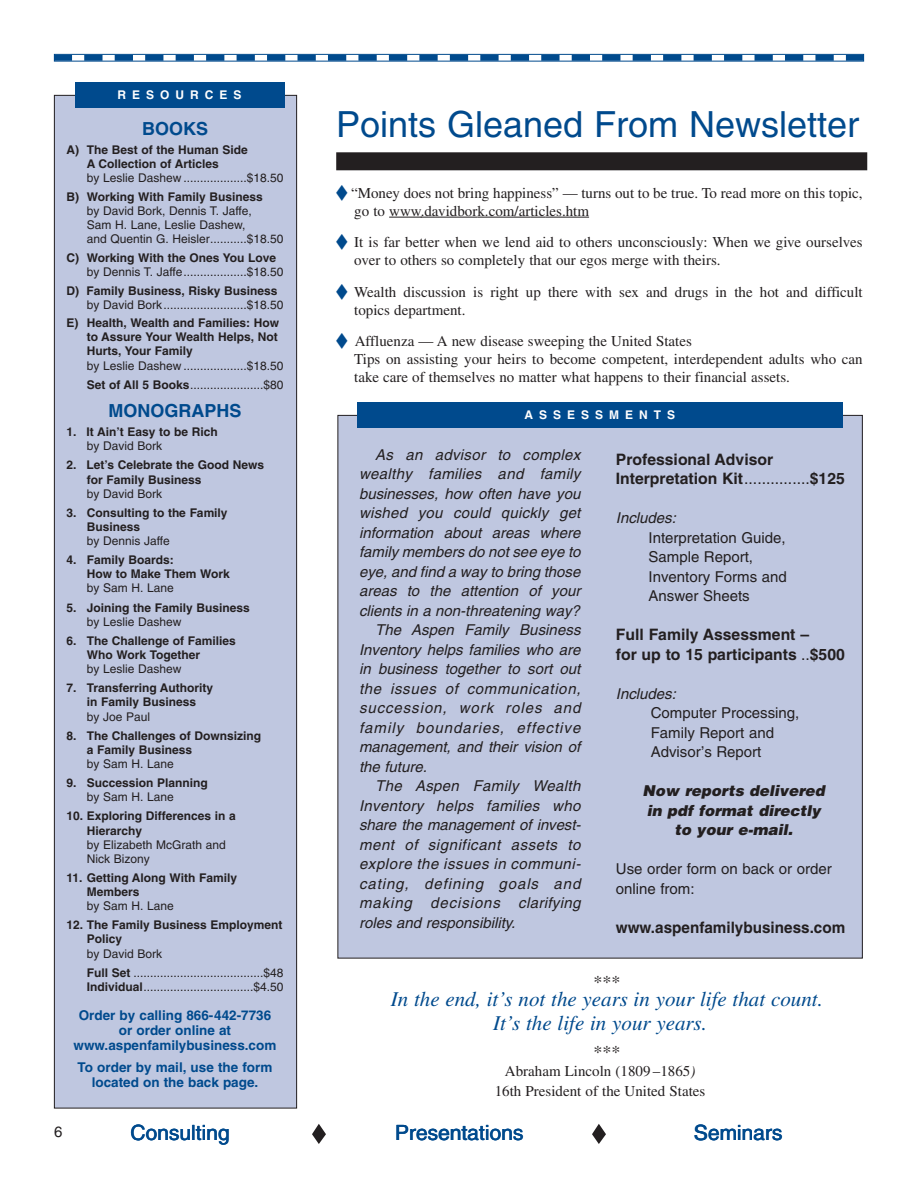
<style>
.page{position:relative;width:918px;height:1188px;background:#fff}
.page>*{position:absolute;margin:0;border:0;box-sizing:border-box;transform-origin:0 0}
.t1{font:36px "Helvetica";color:#004a8d}
.t2{font:italic 21px/24px "Times";color:#004a8d}
.t3{font:21px "Helvetica";color:#004a8d}
.t4{font:700 18px "Helvetica";color:#004a8d}
.t5{font:18px "Times";color:#231f20}
.t6{font:700 15.75px/19.5px "Helvetica";color:#231f20}
.t7{font:italic 15px "Helvetica";letter-spacing:.01em;color:#231f20}
.t8{font:15px/18px "Times";color:#231f20}
.t9{font:15px/19.5px "Helvetica";color:#231f20}
.t10{font:italic 900 15px/19.5px "Helvetica";color:#231f20;text-align:center}
.t11{font:700 13.5px/15px "Helvetica";color:#004a8d;text-align:center}
.t12{font:700 12px/14.1px "Helvetica";color:#231f20}
.t13{font:12px/14.1px "Helvetica";color:#231f20}
.t14{font:700 12px "Helvetica";letter-spacing:.5em;color:#fff}
.s1{font-weight:700}
.s2{color:#004a8d}
.s3{font-weight:400}
.s4{font-style:italic}
</style>
<div class="page">
<div style="left:54px;top:54px;width:810px;height:8px;border:1px solid #004a8d"></div>
<svg style="left:72px;top:55px;width:774px;height:6px"></svg>
<div style="left:54px;top:55px;width:18px;height:6px;background:#004a8d"></div>
<div style="left:846px;top:55px;width:18px;height:6px;background:#004a8d"></div>
<svg style="left:592px;top:1124px;width:14px;height:20px"></svg>
<svg style="left:312px;top:1124px;width:14px;height:20px"></svg>
<div style="left:54px;top:95px;width:243px;height:1013px;background:#bfc7e0"></div>
<div style="left:75px;top:82px;width:209px;height:26px;background:#004a8d"></div>
<div style="left:338px;top:415px;width:524px;height:543px;background:#bfc7e0"></div>
<div style="left:357px;top:403px;width:486px;height:25px;background:#004a8d"></div>
<hr style="left:389px;top:217px;width:33px;height:1px;background:#231f20">
<svg style="left:421px;top:217px;width:17px;height:1px"></svg>
<hr style="left:438px;top:217px;width:39px;height:1px;background:#231f20">
<hr style="left:477px;top:217px;width:53px;height:1px;background:#231f20">
<svg style="left:530px;top:217px;width:15px;height:1px"></svg>
<hr style="left:545px;top:217px;width:44px;height:1px;background:#231f20">
<div style="left:336px;top:152px;width:531px;height:18px;background:#231f20"></div>
<p class="t14" style="left:118px;top:90px;width:126px">RESOURCES</p>
<p class="t4" style="left:142px;top:122px;width:67px">BOOKS</p>
<p class="t12" style="left:87px;top:144px;width:162px;text-indent:-20px">A) The Best of the Human Side<br>A Collection of Articles</p>
<p class="t13" style="left:87px;top:172px;width:198px">by Leslie Dashew ...................$18.50</p>
<p class="t12" style="left:67px;top:191px;width:198px">B) Working With Family Business</p>
<p class="t13" style="left:87px;top:205px;width:198px">by David Bork, Dennis T. Jaffe,<br>Sam H. Lane, Leslie Dashew,<br>and Quentin G. Heisler...........$18.50</p>
<p class="t12" style="left:67px;top:252px;width:211px">C) Working With the Ones You Love</p>
<p class="t13" style="left:87px;top:266px;width:198px">by Dennis T. Jaffe...................$18.50</p>
<p class="t12" style="left:67px;top:284px;width:213px">D) Family Business, Risky Business</p>
<p class="t13" style="left:87px;top:299px;width:198px">by David Bork.........................$18.50</p>
<p class="t12" style="left:87px;top:317px;width:194px;text-align:justify;text-indent:-20px">E) Health, Wealth and Families: How to Assure Your Wealth Helps, Not Hurts, Your Family</p>
<p class="t13" style="left:87px;top:357px;width:198px;line-height:19.2px">by Leslie Dashew ...................$18.50<br><span class="s1">Set of All 5 Books</span>......................$80</p>
<p class="t4" style="left:109px;top:404px;width:134px">MONOGRAPHS</p>
<p class="t12" style="left:67px;top:426px;width:153px">1. It Ain’t Easy to be Rich</p>
<p class="t13" style="left:87px;top:440px;width:77px">by David Bork</p>
<p class="t12" style="left:87px;top:459px;width:179px;text-indent:-20px">2. Let’s Celebrate the Good News for Family Business</p>
<p class="t13" style="left:87px;top:488px;width:77px">by David Bork</p>
<p class="t12" style="left:87px;top:507px;width:142px;text-indent:-20px">3. Consulting to the Family<br>Business</p>
<p class="t13" style="left:87px;top:535px;width:85px">by Dennis Jaffe</p>
<p class="t12" style="left:87px;top:554px;width:145px;text-indent:-20px">4. Family Boards:<br>How to Make Them Work</p>
<p class="t13" style="left:87px;top:582px;width:89px">by Sam H. Lane</p>
<p class="t12" style="left:67px;top:602px;width:185px">5. Joining the Family Business</p>
<p class="t13" style="left:87px;top:616px;width:96px">by Leslie Dashew</p>
<p class="t12" style="left:87px;top:635px;width:150px;text-indent:-20px">6. The Challenge of Families<br>Who Work Together</p>
<p class="t13" style="left:87px;top:663px;width:96px">by Leslie Dashew</p>
<p class="t12" style="left:67px;top:682px;width:148px;text-align:center">7. Transferring Authority in Family Business</p>
<p class="t13" style="left:87px;top:710px;width:65px">by Joe Paul</p>
<p class="t12" style="left:87px;top:730px;width:176px;text-indent:-20px">8. The Challenges of Downsizing a Family Business</p>
<p class="t13" style="left:87px;top:758px;width:89px">by Sam H. Lane</p>
<p class="t12" style="left:67px;top:777px;width:143px">9. Succession Planning</p>
<p class="t13" style="left:87px;top:791px;width:89px">by Sam H. Lane</p>
<p class="t12" style="left:87px;top:810px;width:151px;text-indent:-20px">10. Exploring Differences in a<br>Hierarchy</p>
<p class="t13" style="left:87px;top:839px;width:141px">by Elizabeth McGrath and<br>Nick Bizony</p>
<p class="t12" style="left:87px;top:872px;width:152px;text-indent:-20px">11. Getting Along With Family<br>Members</p>
<p class="t13" style="left:87px;top:900px;width:89px">by Sam H. Lane</p>
<p class="t12" style="left:87px;top:919px;width:197px;text-indent:-20px">12. The Family Business Employment<br>Policy</p>
<p class="t13" style="left:87px;top:945px;width:198px;line-height:19.2px">by David Bork<br><span class="s1">Full Set</span> .......................................$48</p>
<p class="t13" style="left:87px;top:981px;width:198px"><span class="s1">Individual</span>.................................$4.50</p>
<p class="t11" style="left:74px;top:1009px;width:204px">Order by calling 866-442-7736 or order online at www.aspenfamilybusiness.com</p>
<p class="t11" style="left:78px;top:1061px;width:196px">To order by mail, use the form located on the back page.</p>
<h1 class="t1" style="left:336px;top:111px;width:525px">Points Gleaned From Newsletter</h1>
<p class="t8" style="left:354px;top:185px;width:510px;text-indent:-18px"><span class="s2">◆</span> “Money does not bring happiness” — turns out to be true. To read more on this topic, go to www.davidbork.com/articles.htm</p>
<p class="t8" style="left:354px;top:235px;width:510px;text-indent:-18px"><span class="s2">◆</span> It is far better when we lend aid to others unconsciously: When we give ourselves over to others so completely that our egos merge with theirs.</p>
<p class="t8" style="left:354px;top:284px;width:510px;text-indent:-18px"><span class="s2">◆</span> Wealth discussion is right up there with sex and drugs in the hot and difficult topics department.</p>
<p class="t8" style="left:354px;top:334px;width:510px;text-indent:-18px"><span class="s2">◆</span> Affluenza — A new disease sweeping the United States<br>Tips on assisting your heirs to become competent, interdependent adults who can take care of themselves no matter what happens to their financial assets.</p>
<p class="t14" style="left:524px;top:410px;width:152px">ASSESSMENTS</p>
<p class="t7" style="left:375px;top:449px;width:210px">As an advisor to complex</p>
<p class="t7" style="left:359px;top:468px;width:223px">wealthy families and family</p>
<p class="t7" style="left:359px;top:488px;width:226px">businesses, how often have you</p>
<p class="t7" style="left:359px;top:507px;width:226px">wished you could quickly get</p>
<p class="t7" style="left:359px;top:527px;width:226px">information about areas where</p>
<p class="t7" style="left:359px;top:546px;width:226px">family members do notsee eye to</p>
<p class="t7" style="left:359px;top:566px;width:226px">eye,and find a way to bring those</p>
<p class="t7" style="left:359px;top:585px;width:226px">areas to the attention of your</p>
<p class="t7" style="left:359px;top:605px;width:225px">clients in a non-threatening way?</p>
<p class="t7" style="left:375px;top:624px;width:210px">The Aspen Family Business</p>
<p class="t7" style="left:359px;top:644px;width:226px">Inventory helps families who are</p>
<p class="t7" style="left:359px;top:663px;width:226px">in business together to sort out</p>
<p class="t7" style="left:359px;top:683px;width:226px">the issues of communication,</p>
<p class="t7" style="left:359px;top:702px;width:226px">succession, work roles and</p>
<p class="t7" style="left:359px;top:722px;width:226px">family boundaries, effective</p>
<p class="t7" style="left:359px;top:741px;width:226px">management, and their vision of</p>
<p class="t7" style="left:359px;top:761px;width:72px">the future.</p>
<p class="t7" style="left:375px;top:780px;width:210px">The Aspen Family Wealth</p>
<p class="t7" style="left:359px;top:800px;width:226px">Inventory helps families who</p>
<p class="t7" style="left:359px;top:819px;width:226px">share the management of invest-</p>
<p class="t7" style="left:359px;top:839px;width:226px">ment of significant assets to</p>
<p class="t7" style="left:359px;top:858px;width:226px">explore the issues in communi-</p>
<p class="t7" style="left:359px;top:878px;width:226px">cating, defining goals and</p>
<p class="t7" style="left:359px;top:897px;width:226px">making decisions clarifying</p>
<p class="t7" style="left:359px;top:917px;width:161px">roles and responsibility.</p>
<p class="t6" style="left:616px;top:451px;width:231px">Professional Advisor<br>Interpretation Kit<span class="s3">...............</span>$125</p>
<p class="t7" style="left:616px;top:512px;width:64px">Includes:</p>
<p class="t9" style="left:649px;top:529px;width:140px">Interpretation Guide,<br>Sample Report,<br>Inventory Forms and<br>Answer Sheets</p>
<p class="t6" style="left:616px;top:626px;width:231px">Full Family Assessment –<br>for up to 15 participants <span class="s3">..</span>$500</p>
<p class="t7" style="left:616px;top:688px;width:64px">Includes:</p>
<p class="t9" style="left:651px;top:704px;width:150px">Computer Processing,<br>Family Report and<br>Advisor’s Report</p>
<p class="t10" style="left:643px;top:782px;width:186px">Now reports delivered in pdf format directly to your e-mail.</p>
<p class="t9" style="left:616px;top:860px;width:217px">Use order form on back or order online from:</p>
<p class="t6" style="left:616px;top:919px;width:231px">www.aspenfamilybusiness.com</p>
<p class="t5" style="left:593px;top:975px;width:28px">***</p>
<h2 class="t2" style="left:493px;top:989px;width:331px;text-indent:-102px">In the end, it’s not the years in your life that count.<br>It’s the life in your years.</h2>
<p class="t5" style="left:593px;top:1046px;width:28px">***</p>
<p class="t8" style="left:495px;top:1063px;width:212px;line-height:19.5px;text-align:center">Abraham Lincoln (1809 –1865<span class="s4">)<br></span>16th President of the United States</p>
<p class="t9" style="left:54px;top:1124px;width:10px">6</p>
<h2 class="t3" style="left:131px;top:1125px;width:101px">Consulting</h2>
<h2 class="t3" style="left:395px;top:1125px;width:130px">Presentations</h2>
<h2 class="t3" style="left:694px;top:1125px;width:90px">Seminars</h2>
</div>
